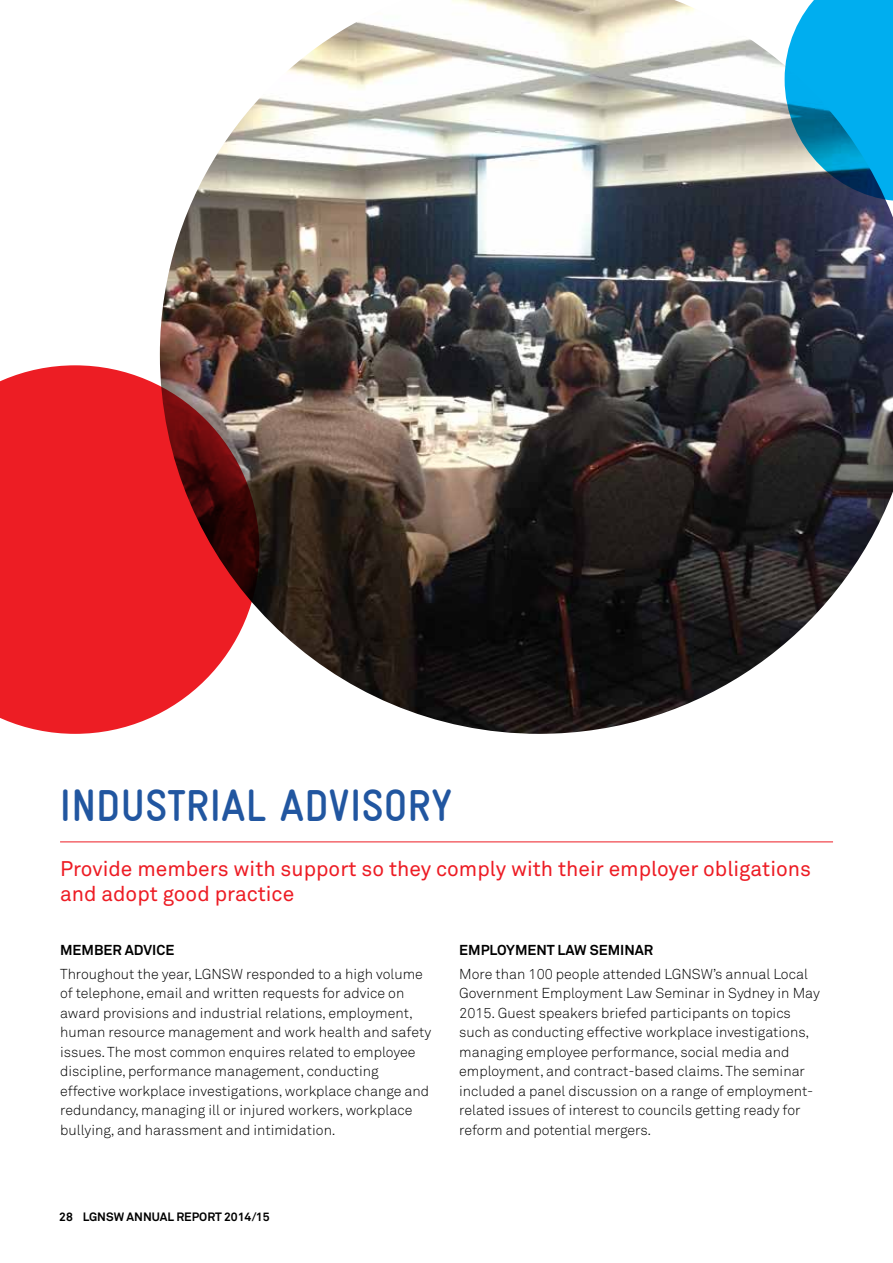
<style>
.page{position:relative;width:893px;height:1263px;background:#fff}
.page>*{position:absolute;margin:0;border:0;box-sizing:border-box;transform-origin:0 0}
.t1{font:700 condensed 45px "Gravur";color:#2156a0}
.t2{font:21px/25.2px "Akkurat";color:#ed1c24}
.t3{font:300 14.25px/19.5px "Akkurat";color:#000}
.t4{font:700 14.25px "Akkurat";color:#000}
.t5{font:700 12px "Akkurat";color:#000}
</style>
<div class="page">
<hr style="left:60px;top:841px;width:773px;height:1px;background:#ed1c24">
<img style="left:160px;top:0;width:733px;height:734px">
<svg style="left:0;top:365px;width:259px;height:369px;background:#d43237"></svg>
<svg style="left:785px;top:0;width:108px;height:201px;background:#189cce"></svg>
<h1 class="t1" style="left:60px;top:781px;width:394px">INDUSTRIAL ADVISORY</h1>
<h2 class="t2" style="left:60px;top:856px;width:752px">Provide members with support so they comply with their employer obligations and adopt good practice</h2>
<p class="t4" style="left:459px;top:941px;width:196px">EMPLOYMENT LAW SEMINAR</p>
<p class="t3" style="left:459px;top:964px;width:362px">More than 100 people attended LGNSW’s annual Local Government Employment Law Seminar in Sydney in May 2015. Guest speakers briefed participants on topics such as conducting effective workplace investigations, managing employee performance, social media and employment, and contract-based claims. The seminar included a panel discussion on a range of employment&shy;related issues of interest to councils getting ready for reform and potential mergers.</p>
<p class="t4" style="left:60px;top:941px;width:116px">MEMBER ADVICE</p>
<p class="t3" style="left:60px;top:964px;width:373px">Throughout the year, LGNSW responded to a high volume of telephone, email and written requests for advice on award provisions and industrial relations, employment, human resource management and work health and safety issues. The most common enquires related to employee discipline, performance management, conducting effective workplace investigations, workplace change and redundancy, managing ill or injured workers, workplace bullying, and harassment and intimidation.</p>
<p class="t5" style="left:59px;top:1209px;width:212px">28 LGNSW ANNUAL REPORT 2014/15</p>
</div>
